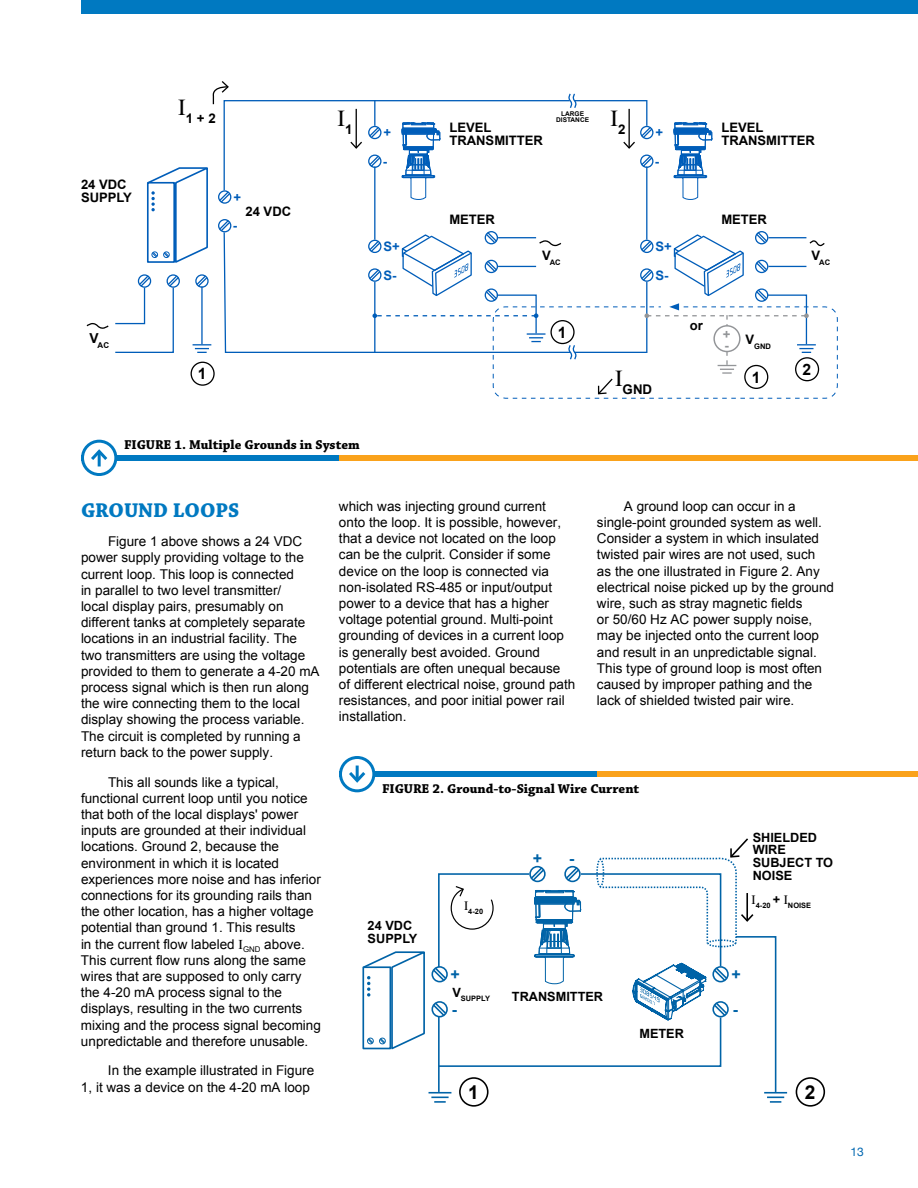
<style>
.page{position:relative;width:918px;height:1188px;background:#fff}
.page>*{position:absolute;margin:0;border:0;box-sizing:border-box;transform-origin:0 0}
.t1{font:22.8px "Times";color:#000}
.t2{font:700 21px "Chaparral Pro";color:#0079c1}
.t3{font:700 19.05px "Arial";color:#000}
.t4{font:700 15.6px "Arial";color:#000}
.t5{font:13.5px/16.2px "Arial";color:#000}
.t6{font:700 13.5px "Chaparral Pro";color:#000}
.t7{font:700 13.35px "Arial";color:#000}
.t8{font:700 13.2px/11.1px "Arial";color:#939598}
.t9{font:700 13.05px/13px "Arial";color:#000}
.t10{font:700 13.05px "Arial";color:#005db9}
.t11{font:700 12.75px/12.8px "Arial";color:#000}
.t12{font:12px "Helvetica Neue";color:#0067b1}
.t13{font:700 7.95px "Arial";color:#000}
.t14{font:700 7.65px "Arial";color:#000}
.t15{font:700 7.5px "Arial";color:#000}
.t16{font:700 6.6px/6.6px "Arial";color:#000;text-align:center}
.s1{font-family:"Times"}
</style>
<div class="page">
<div style="left:81px;top:455px;width:258px;height:6px;background:#0079c1"></div>
<div style="left:339px;top:455px;width:579px;height:6px;background:#faa21b"></div>
<div style="left:339px;top:771px;width:258px;height:6px;background:#0079c1"></div>
<div style="left:597px;top:771px;width:321px;height:6px;background:#faa21b"></div>
<hr style="left:764px;top:1092px;width:23px;height:2px;background:#0063a7">
<div style="left:459px;top:1077px;width:30px;height:30px;border:2px solid #000;border-radius:50%"></div>
<div style="left:796px;top:1077px;width:29px;height:30px;border:2px solid #000;border-radius:50%"></div>
<svg style="left:82px;top:441px;width:34px;height:34px"></svg>
<div style="left:81px;top:440px;width:36px;height:36px;border:3px solid #0079c1;border-radius:50%"></div>
<hr style="left:98px;top:451px;width:3px;height:15px;background:#0079c1">
<svg style="left:88px;top:447px;width:23px;height:16px"></svg>
<svg style="left:340px;top:757px;width:34px;height:34px"></svg>
<div style="left:339px;top:756px;width:36px;height:36px;border:3px solid #0079c1;border-radius:50%"></div>
<hr style="left:356px;top:766px;width:3px;height:15px;background:#0079c1">
<svg style="left:346px;top:769px;width:23px;height:16px"></svg>
<div style="left:81px;top:0;width:837px;height:14px;background:#0079c1"></div>
<svg style="left:362px;top:838px;width:422px;height:265px"></svg>
<svg style="left:86px;top:81px;width:752px;height:318px"></svg>
<p class="t9" style="left:81px;top:178px;width:53px">24 VDC<br>SUPPLY</p>
<p class="t7" style="left:178px;top:109px;width:39px"><sup>I</sup>1 + 2</p>
<p class="t9" style="left:246px;top:205px;width:47px">24 VDC</p>
<p class="t13" style="left:89px;top:340px;width:21px"><sup>V</sup>AC</p>
<p class="t4" style="left:198px;top:364px;width:10px">1</p>
<h1 class="t1" style="left:338px;top:97px;width:17px">I<sub>1</sub></h1>
<h1 class="t1" style="left:611px;top:97px;width:17px">I<sub>2</sub></h1>
<p class="t16" style="left:556px;top:110px;width:34px">LARGE<br>DISTANCE</p>
<p class="t9" style="left:449px;top:121px;width:95px">LEVEL<br>TRANSMITTER</p>
<p class="t10" style="left:384px;top:238px;width:18px">S+</p>
<p class="t10" style="left:384px;top:267px;width:15px">S-</p>
<p class="t9" style="left:449px;top:213px;width:47px">METER</p>
<p class="t14" style="left:542px;top:257px;width:20px"><sup>V</sup>AC</p>
<p class="t4" style="left:558px;top:322px;width:10px">1</p>
<p class="t10" style="left:656px;top:238px;width:18px">S+</p>
<p class="t10" style="left:656px;top:267px;width:15px">S-</p>
<p class="t7" style="left:615px;top:381px;width:39px"><sup>I</sup>GND</p>
<p class="t6" style="left:124px;top:436px;width:237px">FIGURE 1. Multiple Grounds in System</p>
<p class="t9" style="left:721px;top:121px;width:95px">LEVEL<br>TRANSMITTER</p>
<p class="t9" style="left:721px;top:213px;width:47px">METER</p>
<p class="t9" style="left:690px;top:319px;width:15px">or</p>
<p class="t8" style="left:723px;top:329px;width:9px">+ -</p>
<p class="t14" style="left:746px;top:341px;width:27px"><sup>V</sup>GND</p>
<p class="t4" style="left:752px;top:367px;width:10px">1</p>
<p class="t14" style="left:812px;top:257px;width:20px"><sup>V</sup>AC</p>
<p class="t4" style="left:802px;top:359px;width:10px">2</p>
<h2 class="t2" style="left:81px;top:498px;width:160px">GROUND LOOPS</h2>
<p class="t5" style="left:81px;top:534px;width:240px;text-indent:27px">Figure 1 above shows a 24 VDC power supply providing voltage to the current loop. This loop is connected<br>in parallel to two level transmitter/<br>local display pairs, presumably on different tanks at completely separate locations in an industrial facility. The two transmitters are using the voltage provided to them to generate a 4-20 mA process signal which is then run along the wire connecting them to the local display showing the process variable.<br>The circuit is completed by running a return back to the power supply.</p>
<p class="t5" style="left:81px;top:774px;width:241px;text-indent:27px">This all sounds like a typical, functional current loop until you notice that both of the local displays' power inputs are grounded at their individual locations. Ground 2, because the environment in which it is located experiences more noise and has inferior connections for its grounding rails than the other location, has a higher voltage potential than ground 1. This results<br>in the current flow labeled <span class="s1">I</span><sub>GND</sub> above.<br>This current flow runs along the same wires that are supposed to only carry the 4-20 mA process signal to the displays, resulting in the two currents mixing and the process signal becoming unpredictable and therefore unusable.</p>
<p class="t5" style="left:81px;top:1063px;width:235px;text-indent:27px">In the example illustrated in Figure<br>1, it was a device on the 4-20 mA loop</p>
<p class="t5" style="left:339px;top:498px;width:238px">which was injecting ground current onto the loop. It is possible, however, that a device not located on the loop can be the culprit. Consider if some device on the loop is connected via non-isolated RS-485 or input/output power to a device that has a higher voltage potential ground. Multi-point grounding of devices in a current loop is generally best avoided. Ground potentials are often unequal because<br>of different electrical noise, ground path resistances, and poor initial power rail installation.</p>
<p class="t5" style="left:597px;top:498px;width:239px;text-indent:27px">A ground loop can occur in a single-point grounded system as well.<br>Consider a system in which insulated twisted pair wires are not used, such<br>as the one illustrated in Figure 2. Any electrical noise picked up by the ground wire, such as stray magnetic fields<br>or 50/60 Hz AC power supply noise, may be injected onto the current loop and result in an unpredictable signal.<br>This type of ground loop is most often caused by improper pathing and the lack of shielded twisted pair wire.</p>
<p class="t6" style="left:382px;top:781px;width:259px">FIGURE 2. Ground-to-Signal Wire Current</p>
<p class="t11" style="left:368px;top:920px;width:51px">24 VDC<br>SUPPLY</p>
<p class="t15" style="left:464px;top:906px;width:21px"><sup>I</sup>4-20</p>
<p class="t15" style="left:452px;top:993px;width:39px"><sup>V</sup>SUPPLY</p>
<p class="t11" style="left:512px;top:991px;width:93px">TRANSMITTER</p>
<p class="t11" style="left:639px;top:1028px;width:46px">METER</p>
<p class="t11" style="left:753px;top:831px;width:82px">SHIELDED<br>WIRE<br>SUBJECT TO<br>NOISE</p>
<p class="t15" style="left:752px;top:900px;width:61px"><sup>I</sup>4-20 <sup>+</sup> <sup>I</sup>NOISE</p>
<h3 class="t3" style="left:468px;top:1079px;width:12px">1</h3>
<h3 class="t3" style="left:805px;top:1079px;width:12px">2</h3>
<p class="t12" style="left:851px;top:1143px;width:15px">13</p>
</div>
